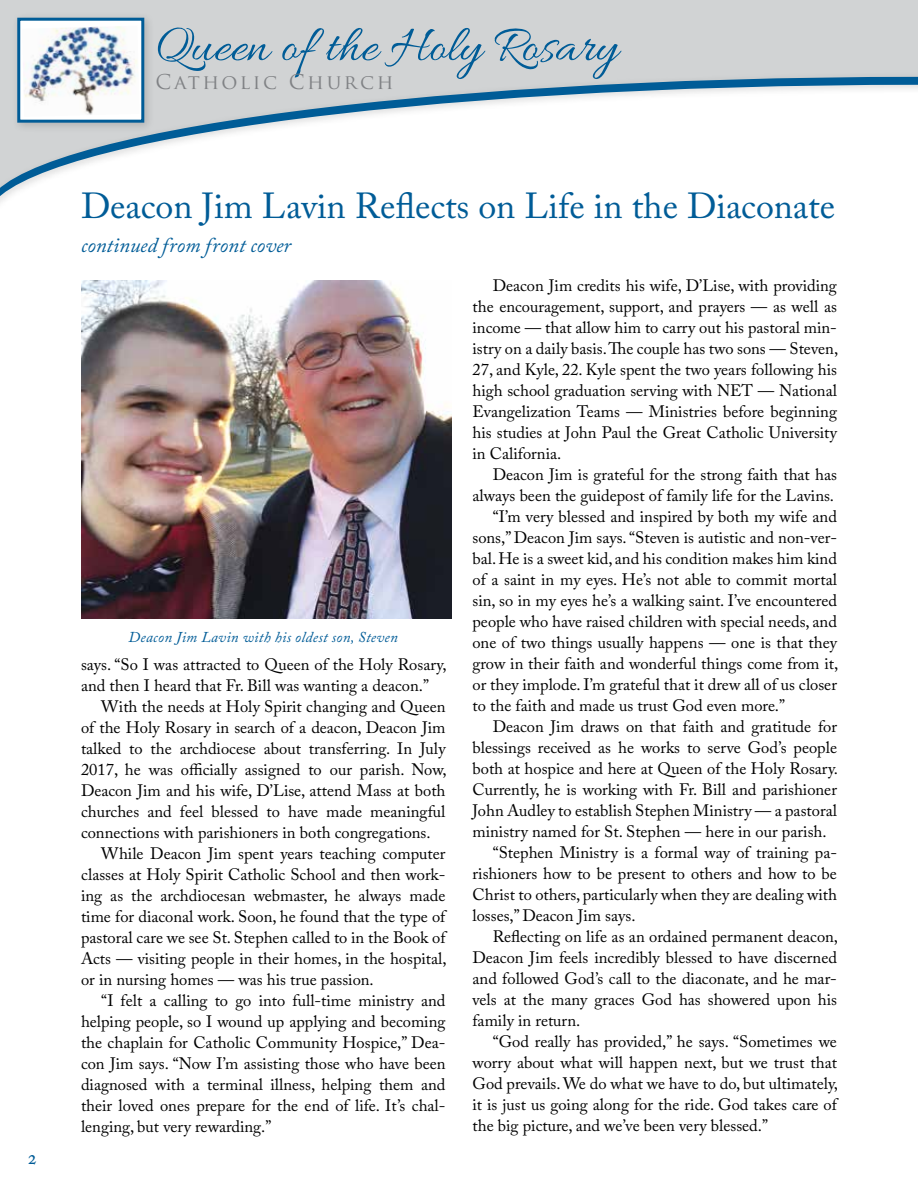
<style>
.page{position:relative;width:918px;height:1188px;background:#fff}
.page>*{position:absolute;margin:0;border:0;box-sizing:border-box;transform-origin:0 0}
.t1{font:52.5px "Allura";color:#005c97}
.t2{font:36px "Adobe Caslon Pro";color:#005c97}
.t3{font:italic 21px "Adobe Caslon Pro";color:#005c97}
.t4{font:21px "Adobe Caslon Pro";color:#005c97}
.t5{font:19.95px "Trajan Pro";letter-spacing:.13em;color:#808285}
.t6{font:16.5px/21px "Adobe Caslon Pro";color:#000}
.t7{font:italic 15px "Adobe Caslon Pro";letter-spacing:.02em;color:#005c97}
</style>
<div class="page">
<div style="left:0;top:0;width:918px;height:211px;background:#d1d3d4"></div>
<div style="left:0;top:71px;width:918px;height:152px;background:#000;opacity:.15"></div>
<svg style="left:0;top:77px;width:918px;height:138px;fill:#fff"></svg>
<div style="left:11px;top:12px;width:144px;height:121px;background:#000;opacity:.15"></div>
<div style="left:19px;top:19px;width:124px;height:102px;background:#fff"></div>
<img style="left:23px;top:26px;width:114px;height:89px">
<div style="left:17px;top:18px;width:127px;height:105px;border:3px solid #005c97"></div>
<img style="left:81px;top:281px;width:370px;height:337px">
<p class="t4" style="left:27px;top:1145px;width:12px">2</p>
<h1 class="t1" style="left:156px;top:17px;width:464px">Queen of the Holy Rosary</h1>
<p class="t5" style="left:156px;top:69px;width:240px">CATHOLIC CHURCH</p>
<h2 class="t2" style="left:81px;top:184px;width:756px">Deacon Jim Lavin Reflects on Life in the Diaconate</h2>
<p class="t3" style="left:81px;top:233px;width:212px">continued from front cover</p>
<p class="t7" style="left:129px;top:628px;width:271px">Deacon Jim Lavin with his oldest son, Steven</p>
<p class="t6" style="left:81px;top:654px;width:367px">says. “So I was attracted to Queen of the Holy Rosary, and then I heard that Fr. Bill was wanting a deacon.”</p>
<p class="t6" style="left:101px;top:696px;width:346px">With the needs at Holy Spirit changing and Queen</p>
<p class="t6" style="left:81px;top:717px;width:366px">of the Holy Rosary in search of a deacon, Deacon Jim</p>
<p class="t6" style="left:81px;top:738px;width:366px">talked to the archdiocese about transferring. In July</p>
<p class="t6" style="left:81px;top:759px;width:367px">2017, he was officially assigned to our parish. Now,</p>
<p class="t6" style="left:81px;top:780px;width:366px">Deacon Jim and his wife, D’Lise, attend Mass at both</p>
<p class="t6" style="left:81px;top:801px;width:366px">churches and feel blessed to have made meaningful</p>
<p class="t6" style="left:81px;top:822px;width:351px">connections with parishioners in both congregations.</p>
<p class="t6" style="left:101px;top:843px;width:346px">While Deacon Jim spent years teaching computer</p>
<p class="t6" style="left:81px;top:864px;width:366px">classes at Holy Spirit Catholic School and then work-</p>
<p class="t6" style="left:81px;top:885px;width:366px">ing as the archdiocesan webmaster, he always made</p>
<p class="t6" style="left:81px;top:906px;width:366px">time for diaconal work. Soon, he found that the type of</p>
<p class="t6" style="left:81px;top:927px;width:366px">pastoral care we see St. Stephen called to in the Book of</p>
<p class="t6" style="left:81px;top:948px;width:367px">Acts — visiting people in their homes, in the hospital,</p>
<p class="t6" style="left:81px;top:969px;width:294px">or in nursing homes — was his true passion.</p>
<p class="t6" style="left:101px;top:990px;width:346px">“I felt a calling to go into full-time ministry and</p>
<p class="t6" style="left:81px;top:1011px;width:366px">helping people, so I wound up applying and becoming</p>
<p class="t6" style="left:81px;top:1032px;width:366px">the chaplain for Catholic Community Hospice,” Dea-</p>
<p class="t6" style="left:81px;top:1053px;width:366px">con Jim says. “Now I’m assisting those who have been</p>
<p class="t6" style="left:81px;top:1074px;width:366px">diagnosed with a terminal illness, helping them and</p>
<p class="t6" style="left:81px;top:1095px;width:366px">their loved ones prepare for the end of life. It’s chal-</p>
<p class="t6" style="left:81px;top:1116px;width:192px">lenging, but very rewarding.”</p>
<p class="t6" style="left:473px;top:275px;width:367px;text-align:justify;text-indent:20px">Deacon Jim credits his wife, D’Lise, with providing the encouragement, support, and prayers — as well as income — that allow him to carry out his pastoral min&shy;istry on a daily basis. The couple has two sons — Steven, 27, and Kyle, 22. Kyle spent the two years following his high school graduation serving with NET — National Evangelization Teams — Ministries before beginning his studies at John Paul the Great Catholic University in California.</p>
<p class="t6" style="left:493px;top:464px;width:346px">Deacon Jim is grateful for the strong faith that has</p>
<p class="t6" style="left:473px;top:485px;width:363px">always been the guidepost of family life for the Lavins.</p>
<p class="t6" style="left:493px;top:506px;width:346px">“I’m very blessed and inspired by both my wife and</p>
<p class="t6" style="left:473px;top:527px;width:366px">sons,” Deacon Jim says. “Steven is autistic and non-ver-</p>
<p class="t6" style="left:473px;top:548px;width:366px">bal. He is a sweet kid, and his condition makes him kind</p>
<p class="t6" style="left:473px;top:569px;width:366px">of a saint in my eyes. He’s not able to commit mortal</p>
<p class="t6" style="left:473px;top:590px;width:366px">sin, so in my eyes he’s a walking saint. I’ve encountered</p>
<p class="t6" style="left:473px;top:611px;width:366px">people who have raised children with special needs, and</p>
<p class="t6" style="left:473px;top:632px;width:366px">one of two things usually happens — one is that they</p>
<p class="t6" style="left:473px;top:653px;width:367px">grow in their faith and wonderful things come from it,</p>
<p class="t6" style="left:473px;top:674px;width:366px">or they implode. I’m grateful that it drew all of us closer</p>
<p class="t6" style="left:473px;top:695px;width:314px">to the faith and made us trust God even more.”</p>
<p class="t6" style="left:493px;top:716px;width:346px">Deacon Jim draws on that faith and gratitude for</p>
<p class="t6" style="left:473px;top:737px;width:366px">blessings received as he works to serve God’s people</p>
<p class="t6" style="left:473px;top:758px;width:367px">both at hospice and here at Queen of the Holy Rosary.</p>
<p class="t6" style="left:473px;top:779px;width:366px">Currently, he is working with Fr. Bill and parishioner</p>
<p class="t6" style="left:473px;top:800px;width:366px">John Audley to establish Stephen Ministry — a pastoral</p>
<p class="t6" style="left:473px;top:821px;width:356px">ministry named for St. Stephen — here in our parish.</p>
<p class="t6" style="left:493px;top:842px;width:346px">“Stephen Ministry is a formal way of training pa-</p>
<p class="t6" style="left:473px;top:863px;width:366px">rishioners how to be present to others and how to be</p>
<p class="t6" style="left:473px;top:884px;width:366px">Christ to others, particularly when they are dealing with</p>
<p class="t6" style="left:473px;top:905px;width:165px">losses,” Deacon Jim says.</p>
<p class="t6" style="left:493px;top:926px;width:347px">Reflecting on life as an ordained permanent deacon,</p>
<p class="t6" style="left:473px;top:947px;width:366px">Deacon Jim feels incredibly blessed to have discerned</p>
<p class="t6" style="left:473px;top:968px;width:366px">and followed God’s call to the diaconate, and he mar-</p>
<p class="t6" style="left:473px;top:989px;width:366px">vels at the many graces God has showered upon his</p>
<p class="t6" style="left:473px;top:1010px;width:109px">family in return.</p>
<p class="t6" style="left:493px;top:1031px;width:346px">“God really has provided,” he says. “Sometimes we</p>
<p class="t6" style="left:473px;top:1052px;width:366px">worry about what will happen next, but we trust that</p>
<p class="t6" style="left:473px;top:1073px;width:367px">God prevails. We do what we have to do, but ultimately,</p>
<p class="t6" style="left:473px;top:1094px;width:366px">it is just us going along for the ride. God takes care of</p>
<p class="t6" style="left:473px;top:1115px;width:297px">the big picture, and we’ve been very blessed.”</p>
</div>
